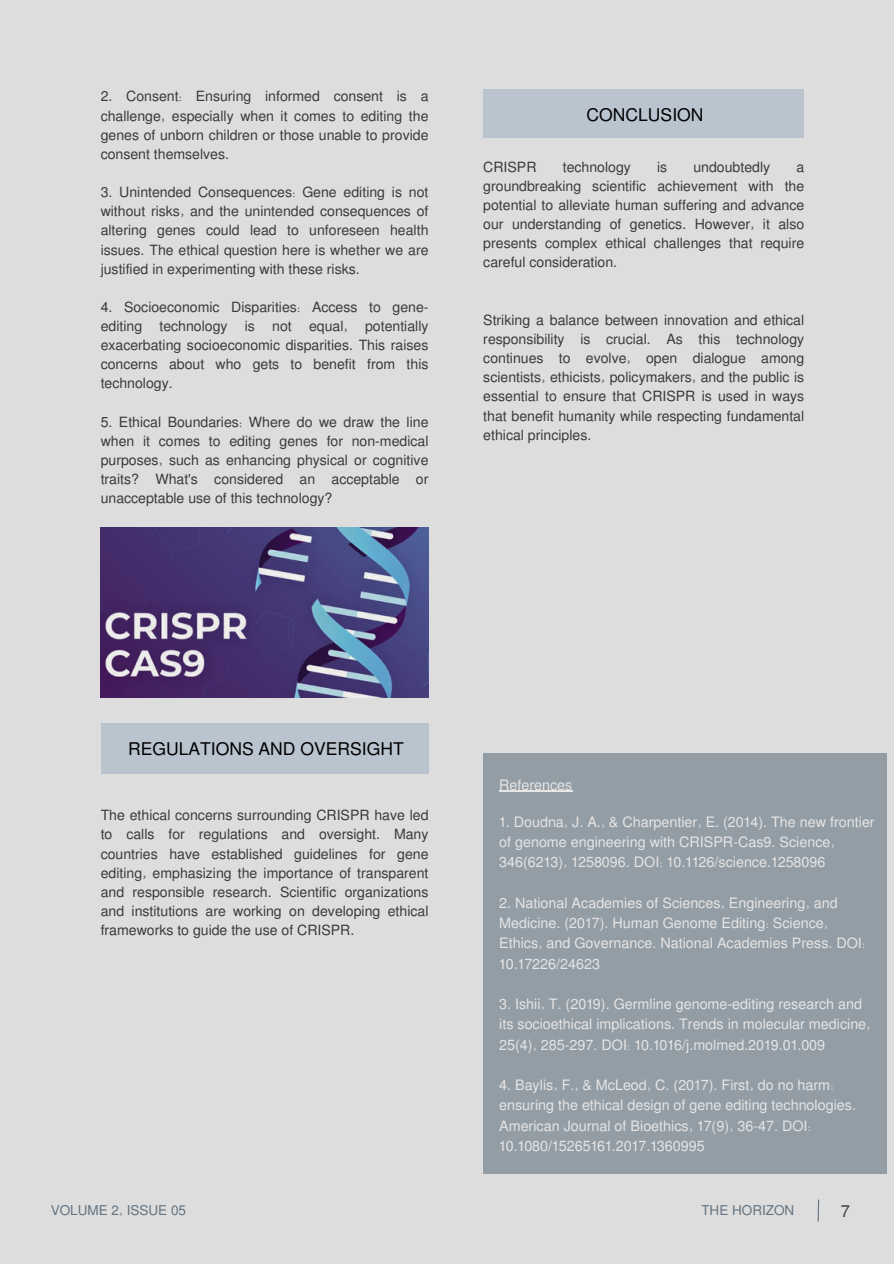
<style>
.page{position:relative;width:894px;height:1264px;background:#fff}
.page>*{position:absolute;margin:0;border:0;box-sizing:border-box;transform-origin:0 0}
.t1{font:17.55px "Mukti";color:#000}
.t2{font:16.5px "Mukti";color:#3b3939}
.t3{font:14.4px/20.2px "Mukti";color:#e6e6e6}
.t4{font:14.1px/19.2px "Mukti";color:#3b3939;text-align:justify}
.t5{font:13.5px "Mukti";color:#637380}
</style>
<div class="page">
<div style="left:0;top:0;width:893px;height:1263px;background:#ddd"></div>
<svg style="left:817px;top:1199px;width:2px;height:23px"></svg>
<div style="left:483px;top:89px;width:321px;height:49px;background:#b9c4cf"></div>
<div style="left:101px;top:723px;width:327px;height:50px;background:#b9c4cf"></div>
<div style="left:483px;top:753px;width:403px;height:421px;background:#939da5"></div>
<hr style="left:499px;top:790px;width:73px;height:2px;background:#e6e6e6">
<img style="left:101px;top:527px;width:327px;height:170px">
<p class="t4" style="left:101px;top:86px;width:329px">2. Consent: Ensuring informed consent is a challenge, especially when it comes to editing the genes of unborn children or those unable to provide consent themselves.</p>
<p class="t4" style="left:101px;top:182px;width:329px">3. Unintended Consequences: Gene editing is not without risks, and the unintended consequences of altering genes could lead to unforeseen health issues. The ethical question here is whether we are justified in experimenting with these risks.</p>
<p class="t4" style="left:101px;top:296px;width:329px">4. Socioeconomic Disparities: Access to gene&shy;editing technology is not equal, potentially exacerbating socioeconomic disparities. This raises concerns about who gets to benefit from this technology.</p>
<p class="t4" style="left:101px;top:411px;width:329px">5. Ethical Boundaries: Where do we draw the line when it comes to editing genes for non-medical purposes, such as enhancing physical or cognitive traits? What's considered an acceptable or unacceptable use of this technology?</p>
<p class="t1" style="left:586px;top:102px;width:118px">CONCLUSION</p>
<h1 class="t4" style="left:483px;top:156px;width:55px">CRISPR</h1>
<h1 class="t4" style="left:562px;top:156px;width:70px">technology</h1>
<h1 class="t4" style="left:657px;top:156px;width:12px">is</h1>
<h1 class="t4" style="left:693px;top:156px;width:78px">undoubtedly</h1>
<h1 class="t4" style="left:483px;top:156px;width:322px;text-indent:313px">a groundbreaking scientific achievement with the potential to alleviate human suffering and advance our understanding of genetics. However, it also presents complex ethical challenges that require careful consideration.</h1>
<p class="t4" style="left:483px;top:309px;width:322px">Striking a balance between innovation and ethical responsibility is crucial. As this technology continues to evolve, open dialogue among scientists, ethicists, policymakers, and the public is essential to ensure that CRISPR is used in ways that benefit humanity while respecting fundamental ethical principles.</p>
<p class="t1" style="left:128px;top:736px;width:277px">REGULATIONS AND OVERSIGHT</p>
<p class="t4" style="left:101px;top:805px;width:329px">The ethical concerns surrounding CRISPR have led to calls for regulations and oversight. Many countries have established guidelines for gene editing, emphasizing the importance of transparent and responsible research. Scientific organizations and institutions are working on developing ethical frameworks to guide the use of CRISPR.</p>
<p class="t3" style="left:499px;top:773px;width:75px">References</p>
<p class="t3" style="left:499px;top:811px;width:377px">1. Doudna, J. A., &amp; Charpentier, E. (2014). The new frontier of genome engineering with CRISPR-Cas9. Science,<br>346(6213), 1258096. DOI: 10.1126/science.1258096</p>
<p class="t3" style="left:499px;top:892px;width:367px">2. National Academies of Sciences, Engineering, and Medicine. (2017). Human Genome Editing: Science, Ethics, and Governance. National Academies Press. DOI:<br>10.17226/24623</p>
<p class="t3" style="left:499px;top:993px;width:373px">3. Ishii, T. (2019). Germline genome-editing research and its socioethical implications. Trends in molecular medicine,<br>25(4), 285-297. DOI: 10.1016/j.molmed.2019.01.009</p>
<h1 class="t3" style="left:499px;top:1074px;width:358px">4. Baylis, F., &amp; McLeod, C. (2017). First, do no harm: ensuring the ethical design of gene editing technologies.<br>American Journal of Bioethics, 17(9), 36-47. DOI:<br>10.1080/15265161.2017.1360995</h1>
<h2 class="t5" style="left:51px;top:1200px;width:137px">VOLUME 2, ISSUE 05</h2>
<p class="t5" style="left:701px;top:1200px;width:94px">THE HORIZON</p>
<p class="t2" style="left:840px;top:1199px;width:11px">7</p>
</div>
